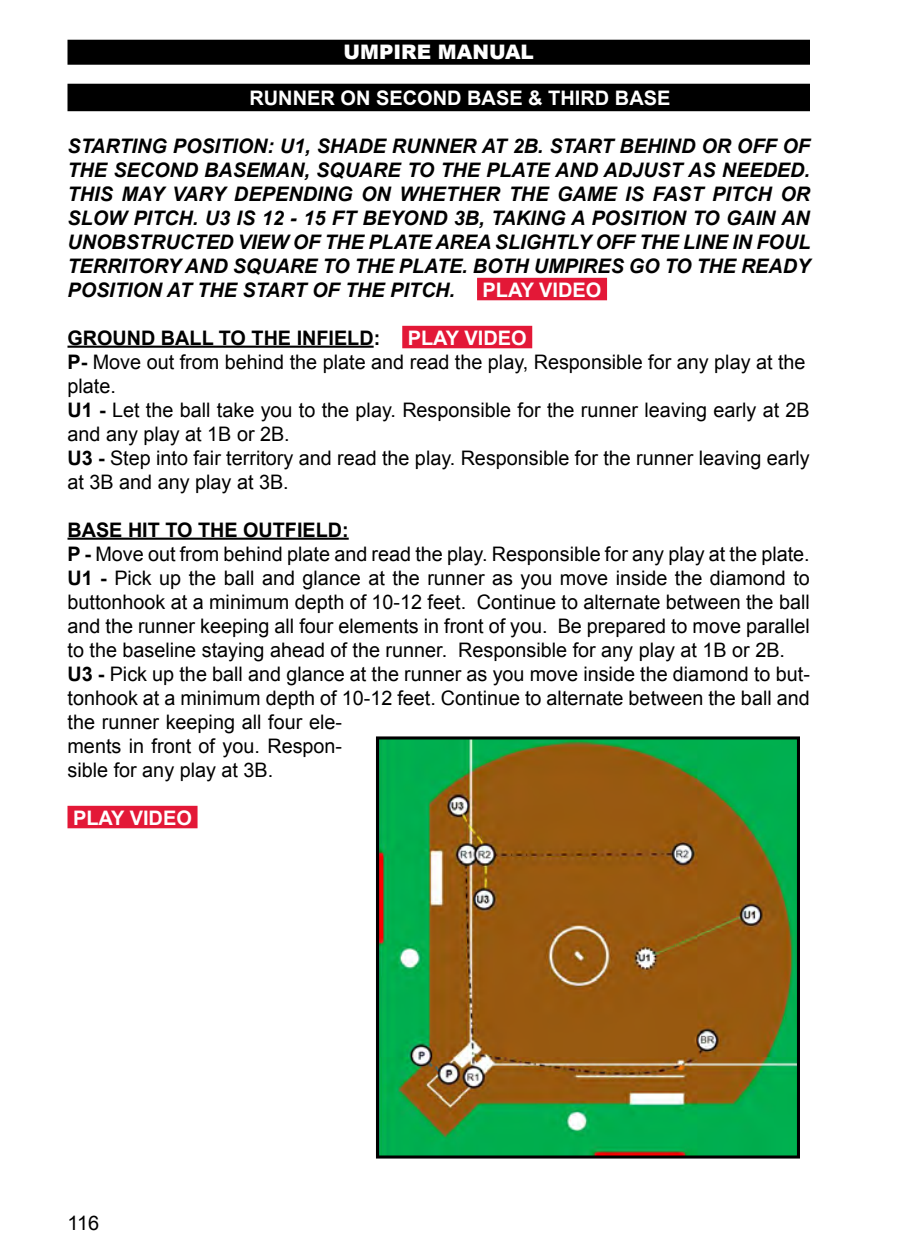
<style>
.page{position:relative;width:900px;height:1260px;background:#fff}
.page>*{position:absolute;margin:0;border:0;box-sizing:border-box;transform-origin:0 0}
.t1{font:20px/24px "Arial";color:#000}
.t2{font:italic 700 20px/24px "Arial";color:#000;text-align:justify}
.t3{font:700 20px "Arial";color:#fff}
.t4{font:700 20px "Arial";color:#000}
.t5{font:900 20px "Arial";color:#fff}
.s1{font-weight:700;color:#fff}
.s2{font-weight:700}
</style>
<div class="page">
<div style="left:68px;top:40px;width:742px;height:25px;background:#000"></div>
<div style="left:68px;top:84px;width:742px;height:27px;background:#000"></div>
<div style="left:477px;top:278px;width:130px;height:22px;background:#e31837"></div>
<hr style="left:68px;top:346px;width:306px;height:2px;background:#000">
<div style="left:402px;top:326px;width:130px;height:22px;background:#e31837"></div>
<hr style="left:68px;top:538px;width:281px;height:2px;background:#000">
<div style="left:68px;top:806px;width:130px;height:22px;background:#e31837"></div>
<img style="left:380px;top:740px;width:416px;height:415px">
<div style="left:376px;top:736px;width:424px;height:423px;border:3px solid #000"></div>
<p class="t5" style="left:344px;top:38px;width:192px">UMPIRE MANUAL</p>
<p class="t3" style="left:249px;top:84px;width:423px">RUNNER ON SECOND BASE &amp; THIRD BASE</p>
<p class="t2" style="left:68px;top:134px;width:744px">STARTING POSITION: U1, SHADE RUNNER AT 2B. START BEHIND OR OFF OF THE SECOND BASEMAN, SQUARE TO THE PLATE AND ADJUST AS NEEDED.<br>THIS MAY VARY DEPENDING ON WHETHER THE GAME IS FAST PITCH OR SLOW PITCH. U3 IS 12 - 15 FT BEYOND 3B, TAKING A POSITION TO GAIN AN UNOBSTRUCTED VIEW OF THE PLATE AREA SLIGHTLY OFF THE LINE IN FOUL TERRITORY AND SQUARE TO THE PLATE. BOTH UMPIRES GO TO THE READY POSITION AT THE START OF THE PITCH.</p>
<p class="t3" style="left:483px;top:276px;width:120px">PLAY VIDEO</p>
<p class="t1" style="left:68px;top:326px;width:744px;text-indent:340px"><span class="s1">PLAY VIDEO<br></span><span class="s2">P-</span> Move out from behind the plate and read the play, Responsible for any play at the plate.<br><span class="s2">U1 -</span> Let the ball take you to the play. Responsible for the runner leaving early at 2B and any play at 1B or 2B.<br><span class="s2">U3 -</span> Step into fair territory and read the play. Responsible for the runner leaving early at 3B and any play at 3B.</p>
<p class="t1" style="left:68px;top:518px;width:744px"><span class="s2">BASE HIT TO THE OUTFIELD:<br>P -</span> Move out from behind plate and read the play. Responsible for any play at the plate.<br><span class="s2">U1 -</span> Pick up the ball and glance at the runner as you move inside the diamond to buttonhook at a minimum depth of 10-12 feet. Continue to alternate between the ball and the runner keeping all four elements in front of you. Be prepared to move parallel to the baseline staying ahead of the runner. Responsible for any play at 1B or 2B.<br><span class="s2">U3 -</span> Pick up the ball and glance at the runner as you move inside the diamond to but&shy;tonhook at a minimum depth of 10-12 feet. Continue to alternate between the ball and the runner keeping all four ele-<br>ments in front of you. Respon-<br>sible for any play at 3B.</p>
<p class="t3" style="left:73px;top:804px;width:120px">PLAY VIDEO</p>
<p class="t4" style="left:68px;top:324px;width:314px">GROUND BALL TO THE INFIELD:</p>
<p class="t1" style="left:68px;top:1211px;width:33px">116</p>
</div>
